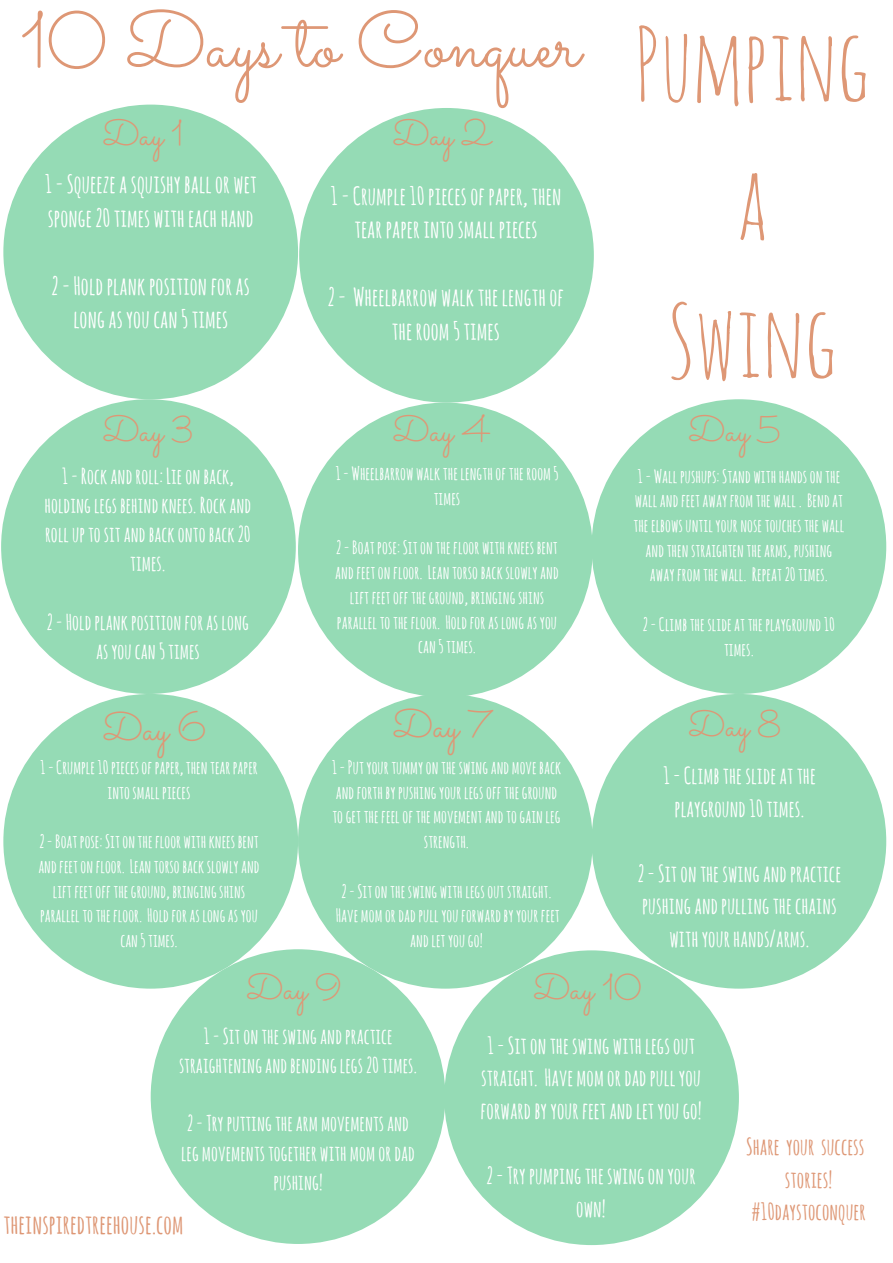
<style>
.page{position:relative;width:893px;height:1263px;background:#fff}
.page>*{position:absolute;margin:0;border:0;box-sizing:border-box;transform-origin:0 0}
.t1{font:99.3px/138.3px "Amatic SC";color:#de9775;text-align:center}
.t2{font:79.35px "Sacramento";color:#de9775}
.t3{font:39.75px "Sacramento";color:#de9775}
.t4{font:36.45px "Sacramento";color:#de9775}
.t5{font:700 26.4px "Amatic SC";color:#de9775}
.t6{font:700 24.75px/33.8px "Amatic SC";color:#fff;text-align:center}
.t7{font:700 23.1px/32.5px "Amatic SC";color:#fff;text-align:center}
.t8{font:700 23.1px/32.5px "Amatic SC";color:#de9775;text-align:center}
.t9{font:700 21.45px/29.2px "Amatic SC";color:#fff;text-align:center}
.t10{font:700 18.15px/24.8px "Amatic SC";color:#fff;text-align:center}
.s1{font-family:"Amatic SC";font-size:99.3px}
</style>
<div class="page">
<div style="left:3px;top:105px;width:295px;height:294px;background:#95dbb5;border-radius:50%"></div>
<div style="left:299px;top:108px;width:295px;height:294px;background:#95dbb5;border-radius:50%"></div>
<div style="left:591px;top:399px;width:295px;height:295px;background:#95dbb5;border-radius:50%"></div>
<div style="left:298px;top:402px;width:294px;height:295px;background:#95dbb5;border-radius:50%"></div>
<div style="left:1px;top:399px;width:295px;height:295px;background:#95dbb5;border-radius:50%"></div>
<div style="left:3px;top:694px;width:295px;height:294px;background:#95dbb5;border-radius:50%"></div>
<div style="left:591px;top:694px;width:295px;height:294px;background:#95dbb5;border-radius:50%"></div>
<div style="left:298px;top:694px;width:294px;height:294px;background:#95dbb5;border-radius:50%"></div>
<div style="left:151px;top:949px;width:294px;height:294px;background:#95dbb5;border-radius:50%"></div>
<div style="left:444px;top:950px;width:295px;height:294px;background:#95dbb5;border-radius:50%"></div>
<h2 class="t2" style="left:20px;top:-7px;width:851px">10 Days to Conquer <span class="s1">Pumping</span></h2>
<h3 class="t4" style="left:102px;top:111px;width:82px">Day 1</h3>
<h3 class="t4" style="left:392px;top:111px;width:99px">Day 2</h3>
<h3 class="t6" style="left:45px;top:167px;width:213px;text-align:left">1-Squeezeasquishy ballor wet sponge 20times witheachhand</h3>
<h3 class="t6" style="left:52px;top:268px;width:200px">2-Holdplankpositionforas longas youcan5 times</h3>
<h3 class="t6" style="left:330px;top:178px;width:232px">1-Crumple10piecesof paper, then tear paper intosmall pieces</h3>
<h3 class="t6" style="left:328px;top:279px;width:238px">2- Wheelbarrow walkthe lengthof the room 5 times</h3>
<h1 class="t1" style="left:667px;top:132px;width:172px">a<br>Swing</h1>
<h3 class="t4" style="left:102px;top:407px;width:92px">Day 3</h3>
<h3 class="t4" style="left:392px;top:407px;width:99px">Day 4</h3>
<h3 class="t4" style="left:688px;top:407px;width:94px">Day 5</h3>
<p class="t9" style="left:44px;top:460px;width:208px">1-Rockandroll: Lieonback, holdinglegs behindknees.Rockand rollup tositandbackontoback20 times.</p>
<p class="t9" style="left:47px;top:607px;width:204px">2-Holdplankpositionforas long as youcan5 times</p>
<p class="t10" style="left:335px;top:461px;width:225px">1- Wheelbarrow walkthe lengthof the room 5 times</p>
<p class="t10" style="left:335px;top:535px;width:225px">2-Boat pose: Sitonthe floor withknees bent andfeetonfloor. Leantorsobackslowlyand lift feetoff theground, bringingshins parallel tothe floor. Holdforas longas you can5 times.</p>
<p class="t10" style="left:633px;top:463px;width:212px">1- Wall pushups: Stand withhandsonthe wallandfeetaway from the wall . Bendat the elbowsuntil yournose touches the wall andthenstraightenthearms, pushing away from the wall. Repeat 20times.</p>
<p class="t10" style="left:643px;top:611px;width:194px">2-Climb the slideat the playground10 times.</p>
<h3 class="t3" style="left:102px;top:703px;width:105px">Day 6</h3>
<h3 class="t3" style="left:392px;top:699px;width:102px">Day 7</h3>
<h3 class="t4" style="left:688px;top:701px;width:94px">Day 8</h3>
<p class="t10" style="left:40px;top:754px;width:219px">1-Crumple10piecesof paper, thentear paper intosmall pieces</p>
<p class="t10" style="left:38px;top:828px;width:223px">2-Boat pose:Sitonthe floor withknees bent andfeetonfloor. Leantorsobackslowlyand lift feetoff theground, bringingshins parallel tothe floor. Holdforas longasyou can5times.</p>
<p class="t10" style="left:332px;top:754px;width:231px">1-Put your tummyonthe swingand move back andforthby pushingyour legsoff theground toget the feelof the movementandtogainleg strength.</p>
<p class="t10" style="left:336px;top:878px;width:226px">2-Sitonthe swing withlegsout straight.<br>Have mom ordadpull youforwardby your feet andlet yougo!</p>
<p class="t7" style="left:663px;top:758px;width:154px">1-Climb the slideat the playground10times.</p>
<p class="t7" style="left:637px;top:856px;width:205px">2-Sitonthe swingandpractice pushingandpullingthe chains withyourhands/arms.</p>
<h3 class="t4" style="left:246px;top:964px;width:97px">Day 9</h3>
<h3 class="t4" style="left:533px;top:964px;width:110px">Day 10</h3>
<p class="t9" style="left:179px;top:1020px;width:239px">1-Sitonthe swingandpractice straighteningandbendinglegs 20times.</p>
<p class="t9" style="left:181px;top:1108px;width:235px">2-Try puttingthearm movementsand leg movements together with mom ordad pushing!</p>
<h3 class="t5" style="left:3px;top:1206px;width:182px">theinspiredtreehouse.com</h3>
<p class="t7" style="left:480px;top:1028px;width:222px;text-align:left">1-Sitonthe swing withlegsout straight. Have mom ordadpull you forwardby your feetandlet yougo!</p>
<p class="t7" style="left:486px;top:1158px;width:211px">2-Try pumpingthe swingonyour own!</p>
<p class="t8" style="left:746px;top:1129px;width:121px">Share your success stories! #10daystoconquer</p>
</div>
